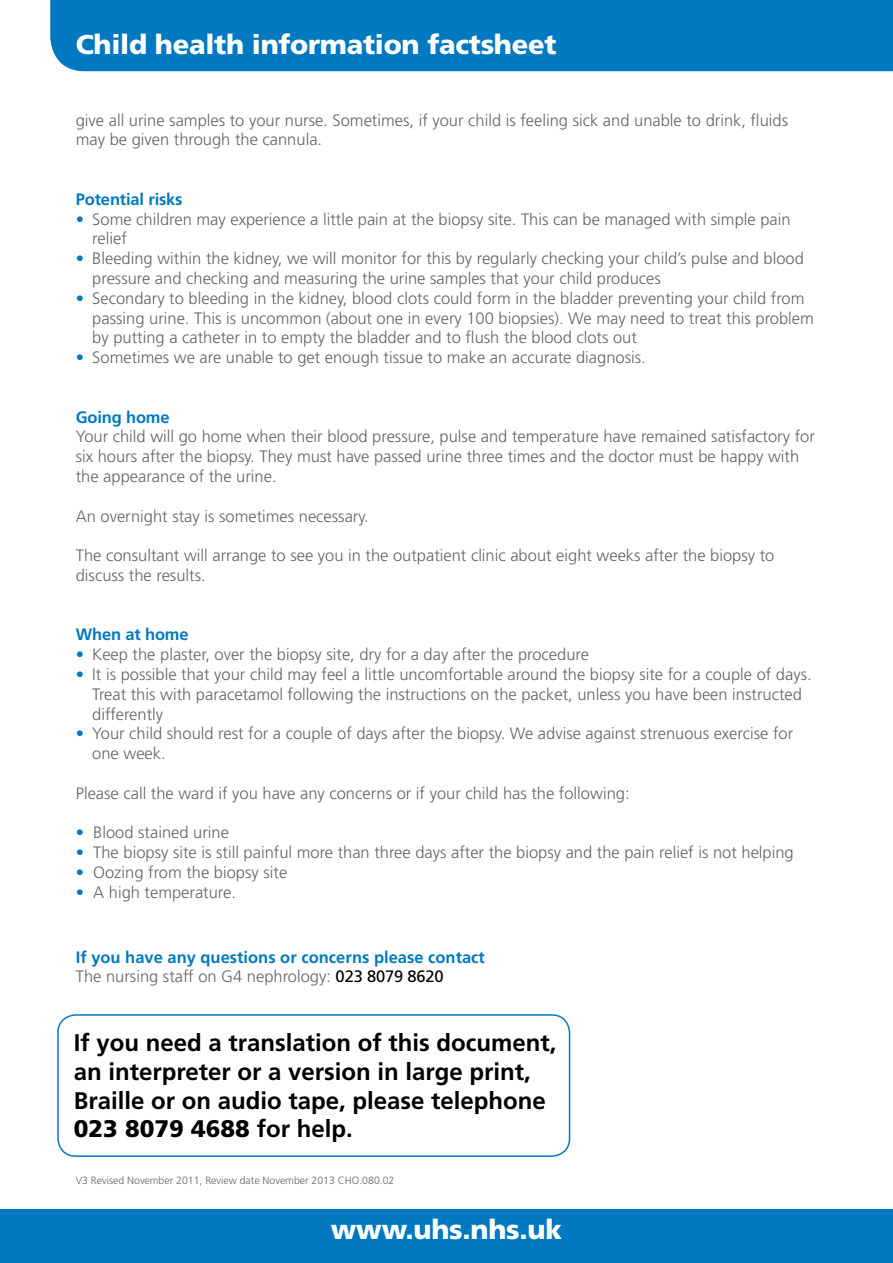
<style>
.page{position:relative;width:893px;height:1263px;background:#fff}
.page>*{position:absolute;margin:0;border:0;box-sizing:border-box;transform-origin:0 0}
.t1{font:900 27.15px "Frutiger";letter-spacing:-.01em;color:#fff}
.t2{font:700 24px/28.8px "Frutiger";color:#000}
.t3{font:300 16.5px/19.8px "Frutiger";color:#636466}
.t4{font:700 16.5px/19.8px "Frutiger";color:#0079c1}
.t5{font:300 10.5px "Frutiger";color:#636466}
.s1{color:#0079c1}
.s2{font-weight:300;color:#636466}
.s3{font-weight:400;color:#000}
.s4{font-weight:900}
</style>
<div class="page">
<div style="left:50px;top:0;width:843px;height:71px;background:#0079c1"></div>
<div style="left:0;top:1209px;width:893px;height:54px;background:#0079c1"></div>
<div style="left:57px;top:1014px;width:513px;height:143px;border:2px solid #0079c1;border-radius:18px"></div>
<h1 class="t1" style="left:76px;top:28px;width:482px">Child health information factsheet</h1>
<p class="t3" style="left:76px;top:110px;width:714px">give all urine samples to your nurse. Sometimes, if your child is feeling sick and unable to drink, fluids may be given through the cannula.</p>
<p class="t4" style="left:76px;top:189px;width:108px">Potential risks</p>
<p class="t3" style="left:92px;top:209px;width:700px;text-indent:-16px"><span class="s1">•</span> Some children may experience a little pain at the biopsy site. This can be managed with simple pain relief</p>
<p class="t3" style="left:92px;top:248px;width:713px;text-indent:-16px"><span class="s1">•</span> Bleeding within the kidney, we will monitor for this by regularly checking your child’s pulse and blood pressure and checking and measuring the urine samples that your child produces</p>
<p class="t3" style="left:92px;top:288px;width:723px;text-indent:-16px"><span class="s1">•</span> Secondary to bleeding in the kidney, blood clots could form in the bladder preventing your child from passing urine. This is uncommon (about one in every 100 biopsies). We may need to treat this problem by putting a catheter in to empty the bladder and to flush the blood clots out</p>
<p class="t3" style="left:76px;top:347px;width:571px"><span class="s1">•</span> Sometimes we are unable to get enough tissue to make an accurate diagnosis.</p>
<p class="t4" style="left:76px;top:407px;width:95px">Going home</p>
<p class="t3" style="left:76px;top:427px;width:740px">Your child will go home when their blood pressure, pulse and temperature have remained satisfactory for six hours after the biopsy. They must have passed urine three times and the doctor must be happy with the appearance of the urine.</p>
<p class="t3" style="left:76px;top:506px;width:295px">An overnight stay is sometimes necessary.</p>
<p class="t3" style="left:76px;top:545px;width:700px">The consultant will arrange to see you in the outpatient clinic about eight weeks after the biopsy to discuss the results.</p>
<p class="t4" style="left:76px;top:625px;width:114px">When at home</p>
<p class="t3" style="left:76px;top:644px;width:515px"><span class="s1">•</span> Keep the plaster, over the biopsy site, dry for a day after the procedure</p>
<p class="t3" style="left:92px;top:664px;width:721px;text-indent:-16px"><span class="s1">•</span> It is possible that your child may feel a little uncomfortable around the biopsy site for a couple of days.<br>Treat this with paracetamol following the instructions on the packet, unless you have been instructed differently</p>
<p class="t3" style="left:92px;top:724px;width:702px;text-indent:-16px"><span class="s1">•</span> Your child should rest for a couple of days after the biopsy. We advise against strenuous exercise for one week.</p>
<p class="t3" style="left:76px;top:783px;width:555px">Please call the ward if you have any concerns or if your child has the following:</p>
<p class="t3" style="left:76px;top:823px;width:155px"><span class="s1">•</span> Blood stained urine</p>
<p class="t3" style="left:76px;top:842px;width:719px"><span class="s1">•</span> The biopsy site is still painful more than three days after the biopsy and the pain relief is not helping</p>
<p class="t3" style="left:76px;top:862px;width:213px"><span class="s1">•</span> Oozing from the biopsy site</p>
<p class="t3" style="left:76px;top:882px;width:162px"><span class="s1">•</span> A high temperature.</p>
<p class="t4" style="left:76px;top:947px;width:411px">If you have any questions or concerns please contact<br><span class="s2">The nursing staff on G4 nephrology:</span> <span class="s3">023 8079 8620</span></p>
<h2 class="t2" style="left:74px;top:1028px;width:484px">If you need a translation of this document, an interpreter or a version in large print, Braille or on audio tape, please telephone <span class="s4">023 8079 4688</span> for help.</h2>
<p class="t5" style="left:76px;top:1174px;width:320px">V3 Revised November 2011, Review date November 2013 CHO.080.02</p>
<h1 class="t1" style="left:331px;top:1213px;width:233px">www.uhs.nhs.uk</h1>
</div>
